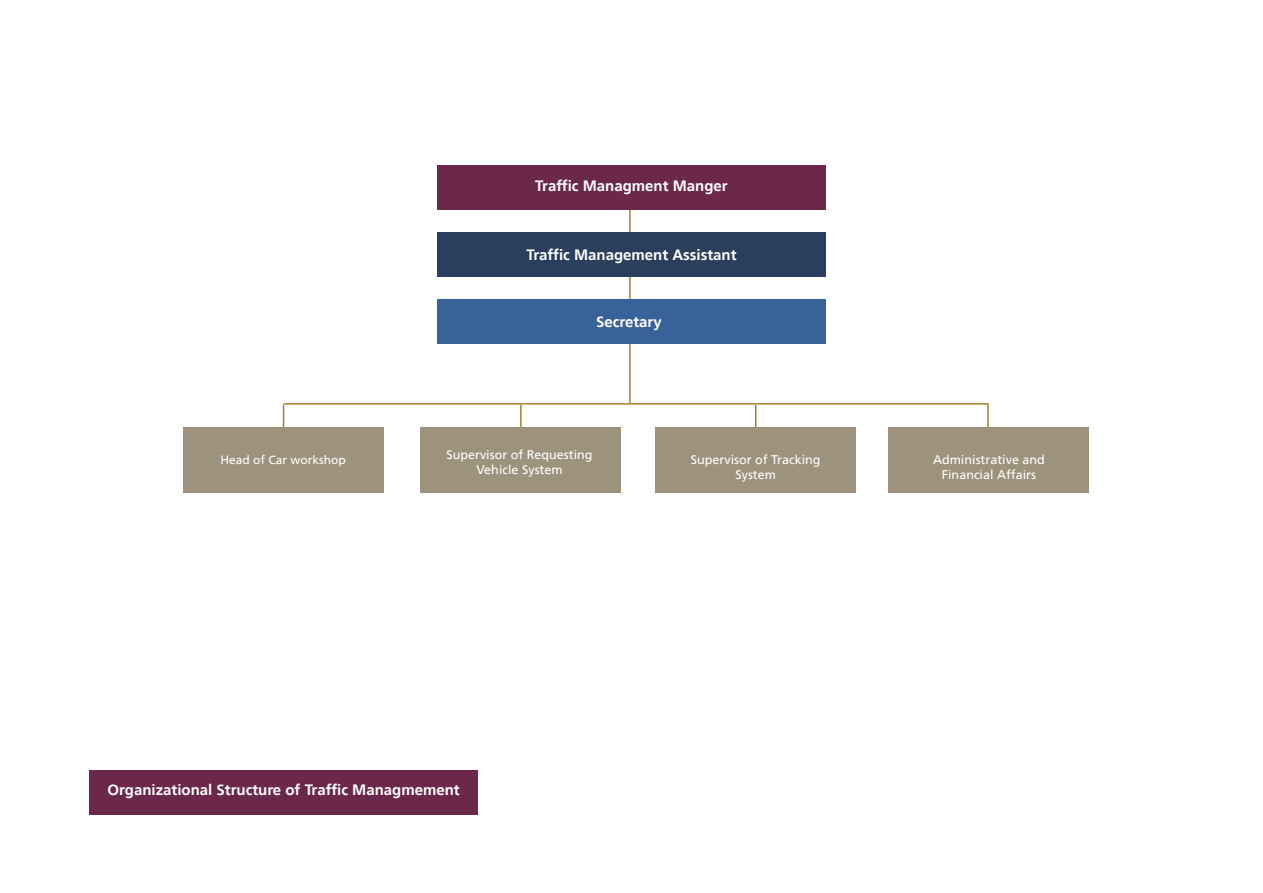
<style>
.page{position:relative;width:1263px;height:893px;background:#fff}
.page>*{position:absolute;margin:0;border:0;box-sizing:border-box;transform-origin:0 0}
.t1{font:700 15px "Frutiger LT Arabic 65";color:#fff}
.t2{font:12.6px/15.1px "Frutiger LT Arabic 55 Roman";color:#fff;text-align:center}
.t3{font:12px "Frutiger LT Arabic 55 Roman";color:#fff}
</style>
<div class="page">
<hr style="left:629px;top:187px;width:2px;height:217px;background:#a4812e">
<div style="left:437px;top:165px;width:389px;height:45px;background:#6b284a"></div>
<div style="left:437px;top:232px;width:389px;height:45px;background:#2c3e5e"></div>
<div style="left:89px;top:770px;width:389px;height:45px;background:#6b284a"></div>
<div style="left:437px;top:299px;width:389px;height:45px;background:#39619a"></div>
<svg style="left:282px;top:402px;width:707px;height:25px"></svg>
<div style="left:420px;top:427px;width:201px;height:66px;background:#9d927c"></div>
<div style="left:183px;top:427px;width:201px;height:66px;background:#9d927c"></div>
<div style="left:888px;top:427px;width:201px;height:66px;background:#9d927c"></div>
<div style="left:655px;top:427px;width:201px;height:66px;background:#9d927c"></div>
<p class="t1" style="left:535px;top:173px;width:194px">Traffic Managment Manger</p>
<p class="t1" style="left:526px;top:242px;width:212px">Traffic Management Assistant</p>
<p class="t1" style="left:596px;top:309px;width:67px">Secretary</p>
<p class="t2" style="left:446px;top:447px;width:148px">Supervisor of Requesting<br>Vehicle System</p>
<p class="t2" style="left:691px;top:452px;width:131px">Supervisor of Tracking<br>System</p>
<p class="t3" style="left:221px;top:450px;width:127px">Head of Car workshop</p>
<p class="t2" style="left:933px;top:452px;width:113px">Administrative and<br>Financial Affairs</p>
<p class="t1" style="left:107px;top:778px;width:354px">Organizational Structure of Traffic Managmement</p>
</div>
